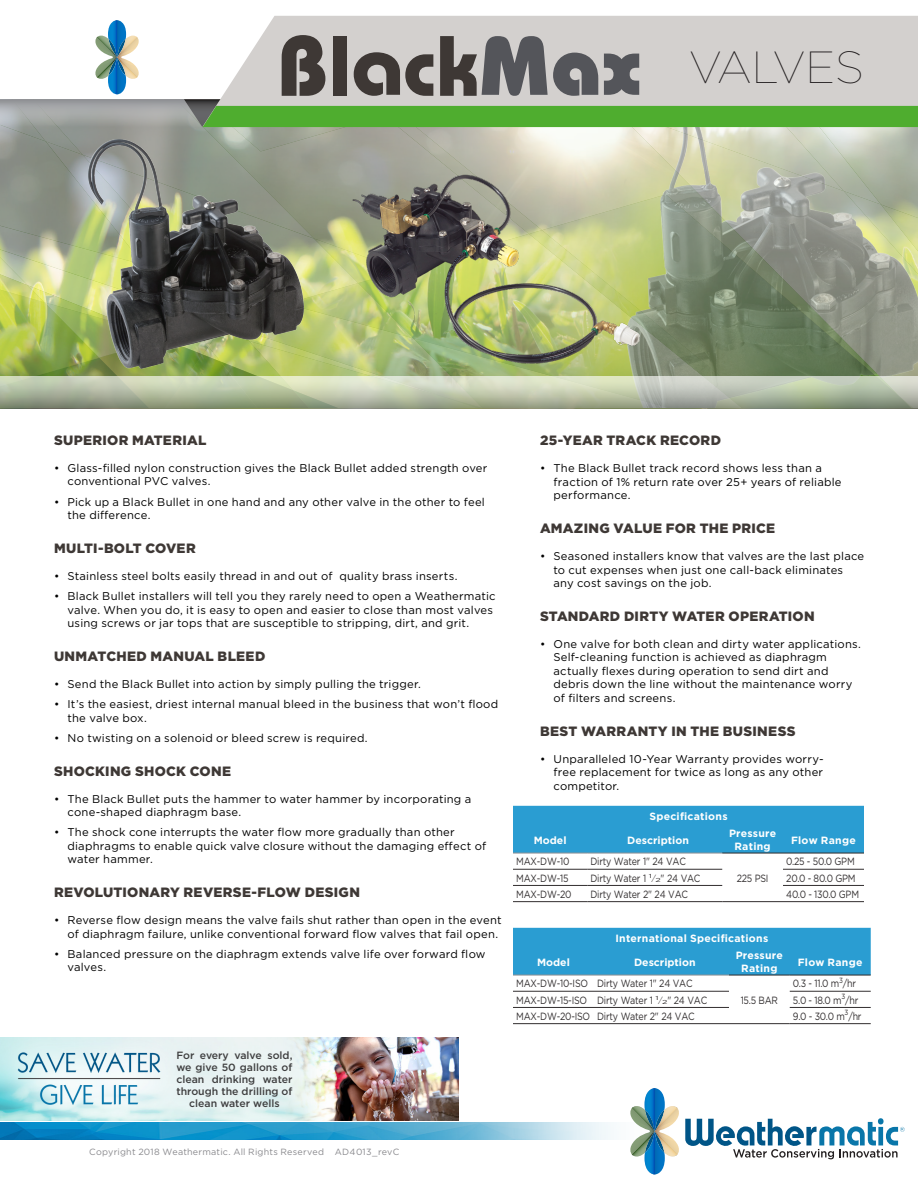
<style>
.page{position:relative;width:918px;height:1188px;background:#fff}
.page>*{position:absolute;margin:0;border:0;box-sizing:border-box;transform-origin:0 0}
.t1{font:100 45px "Gotham";letter-spacing:-.005em;color:#231f20}
.t2{font:900 13.5px "Gotham";letter-spacing:.02em;color:#3e3835}
.t3{font:11.25px/13.5px "Gotham";letter-spacing:.02em;color:#000}
.t4{font:10.5px "Gotham";letter-spacing:-.025em;color:#231f20;scale:.85 1}
.t5{font:700 10.5px/12.6px "Gotham";letter-spacing:.02em;color:#fff;text-align:center}
.t6{font:500 10.5px/12px "Gotham";color:#3e3e3f;text-align:center}
.t7{font:700 10.5px "Gotham";color:#fff}
.t8{font:9px "Gotham";letter-spacing:.025em;color:#8a8a8e}
.s1{font-size:5.7px}
</style>
<div class="page">
<img style="left:0;top:309px;width:99px;height:68px">
<img style="left:99px;top:369px;width:66px;height:8px">
<img style="left:45px;top:329px;width:44px;height:29px">
<img style="left:28px;top:309px;width:61px;height:20px">
<img style="left:165px;top:369px;width:65px;height:8px">
<img style="left:230px;top:338px;width:84px;height:39px">
<img style="left:0;top:265px;width:89px;height:44px">
<img style="left:314px;top:127px;width:71px;height:28px">
<img style="left:398px;top:127px;width:501px;height:250px">
<img style="left:385px;top:127px;width:157px;height:27px">
<img style="left:844px;top:224px;width:74px;height:70px">
<img style="left:881px;top:224px;width:37px;height:50px">
<img style="left:304px;top:304px;width:37px;height:34px">
<img style="left:144px;top:127px;width:170px;height:28px">
<img style="left:83px;top:155px;width:258px;height:149px">
<img style="left:46px;top:265px;width:43px;height:13px">
<img style="left:0;top:127px;width:144px;height:138px">
<img style="left:585px;top:127px;width:159px;height:64px">
<img style="left:744px;top:127px;width:39px;height:78px">
<img style="left:783px;top:127px;width:135px;height:97px">
<hr style="left:272px;top:16px;width:646px;height:4px;background:#d3d0ce">
<svg style="left:0;top:377px;width:918px;height:31px;background:#b5bea6"></svg>
<img style="left:0;top:1122px;width:611px;height:18px">
<svg style="left:630px;top:1088px;width:275px;height:86px"></svg>
<img style="left:89px;top:139px;width:215px;height:230px">
<img style="left:341px;top:154px;width:311px;height:218px">
<svg style="left:0;top:20px;width:918px;height:107px"></svg>
<img style="left:0;top:1037px;width:459px;height:84px">
<div style="left:513px;top:806px;width:351px;height:47px;background:#2a9dd2"></div>
<hr style="left:513px;top:869px;width:74px;height:1px;background:#231f20">
<hr style="left:587px;top:869px;width:135px;height:1px;background:#231f20">
<hr style="left:783px;top:869px;width:81px;height:1px;background:#231f20">
<hr style="left:513px;top:885px;width:74px;height:1px;background:#231f20">
<hr style="left:587px;top:885px;width:135px;height:1px;background:#231f20">
<hr style="left:783px;top:885px;width:81px;height:1px;background:#231f20">
<hr style="left:783px;top:901px;width:81px;height:1px;background:#231f20">
<hr style="left:513px;top:853px;width:74px;height:1px;background:#8a8a8e">
<hr style="left:587px;top:853px;width:135px;height:1px;background:#8a8a8e">
<hr style="left:513px;top:901px;width:74px;height:1px;background:#231f20">
<hr style="left:587px;top:901px;width:135px;height:1px;background:#231f20">
<hr style="left:783px;top:853px;width:81px;height:1px;background:#231f20">
<hr style="left:722px;top:853px;width:61px;height:1px;background:#231f20">
<hr style="left:722px;top:901px;width:61px;height:1px;background:#231f20">
<div style="left:513px;top:928px;width:358px;height:47px;background:#2a9dd2"></div>
<hr style="left:790px;top:975px;width:81px;height:1px;background:#231f20">
<hr style="left:513px;top:991px;width:81px;height:1px;background:#231f20">
<hr style="left:594px;top:991px;width:135px;height:1px;background:#231f20">
<hr style="left:790px;top:991px;width:81px;height:1px;background:#231f20">
<hr style="left:513px;top:1007px;width:81px;height:1px;background:#231f20">
<hr style="left:594px;top:1007px;width:135px;height:1px;background:#231f20">
<hr style="left:790px;top:1007px;width:81px;height:1px;background:#231f20">
<hr style="left:790px;top:1023px;width:81px;height:1px;background:#231f20">
<hr style="left:513px;top:975px;width:81px;height:1px;background:#8a8a8e">
<hr style="left:594px;top:975px;width:135px;height:1px;background:#8a8a8e">
<hr style="left:513px;top:1023px;width:81px;height:1px;background:#231f20">
<hr style="left:594px;top:1023px;width:135px;height:1px;background:#231f20">
<hr style="left:729px;top:975px;width:61px;height:1px;background:#231f20">
<hr style="left:729px;top:1023px;width:61px;height:1px;background:#231f20">
<p class="t1" style="left:689px;top:39px;width:176px">VALVES</p>
<p class="t2" style="left:54px;top:431px;width:154px">SUPERIOR MATERIAL</p>
<p class="t3" style="left:68px;top:461px;width:421px;text-indent:-14px">• Glass-filled nylon construction gives the Black Bullet added strength over conventional PVC valves.</p>
<p class="t3" style="left:68px;top:495px;width:419px;text-indent:-14px">• Pick up a Black Bullet in one hand and any other valve in the other to feel the difference.</p>
<p class="t2" style="left:54px;top:539px;width:143px">MULTI-BOLT COVER</p>
<p class="t3" style="left:54px;top:569px;width:405px">• Stainless steel bolts easily thread in and out of quality brass inserts.</p>
<p class="t3" style="left:68px;top:589px;width:430px;text-indent:-14px">• Black Bullet installers will tell you they rarely need to open a Weathermatic valve. When you do, it is easy to open and easier to close than most valves using screws or jar tops that are susceptible to stripping, dirt, and grit.</p>
<p class="t2" style="left:54px;top:647px;width:213px">UNMATCHED MANUAL BLEED</p>
<p class="t3" style="left:54px;top:677px;width:368px">• Send the Black Bullet into action by simply pulling the trigger.</p>
<p class="t3" style="left:68px;top:697px;width:432px;text-indent:-14px">• It’s the easiest, driest internal manual bleed in the business that won’t flood the valve box.</p>
<p class="t3" style="left:54px;top:731px;width:315px">• No twisting on a solenoid or bleed screw is required.</p>
<p class="t2" style="left:54px;top:762px;width:179px">SHOCKING SHOCK CONE</p>
<p class="t3" style="left:68px;top:792px;width:405px;text-indent:-14px">• The Black Bullet puts the hammer to water hammer by incorporating a cone-shaped diaphragm base.</p>
<p class="t3" style="left:68px;top:825px;width:420px;text-indent:-14px">• The shock cone interrupts the water flow more gradually than other diaphragms to enable quick valve closure without the damaging effect of water hammer.</p>
<p class="t2" style="left:54px;top:883px;width:307px">REVOLUTIONARY REVERSE-FLOW DESIGN</p>
<p class="t3" style="left:68px;top:913px;width:436px;text-indent:-14px">• Reverse flow design means the valve fails shut rather than open in the event of diaphragm failure, unlike conventional forward flow valves that fail open.</p>
<p class="t3" style="left:68px;top:947px;width:420px;text-indent:-14px">• Balanced pressure on the diaphragm extends valve life over forward flow valves.</p>
<p class="t6" style="left:176px;top:1050px;width:118px">For every valve sold, we give 50 gallons of clean drinking water through the drilling of clean water wells</p>
<p class="t2" style="left:540px;top:431px;width:183px">25-YEAR TRACK RECORD</p>
<p class="t3" style="left:554px;top:461px;width:290px;text-indent:-14px">• The Black Bullet track record shows less than a fraction of 1% return rate over 25+ years of reliable performance.</p>
<p class="t2" style="left:540px;top:519px;width:237px">AMAZING VALUE FOR THE PRICE</p>
<p class="t3" style="left:554px;top:549px;width:312px;text-indent:-14px">• Seasoned installers know that valves are the last place to cut expenses when just one call-back eliminates any cost savings on the job.</p>
<p class="t2" style="left:540px;top:607px;width:276px">STANDARD DIRTY WATER OPERATION</p>
<p class="t3" style="left:554px;top:637px;width:309px;text-indent:-14px">• One valve for both clean and dirty water applications.<br>Self-cleaning function is achieved as diaphragm actually flexes during operation to send dirt and debris down the line without the maintenance worry of filters and screens.</p>
<p class="t2" style="left:540px;top:722px;width:257px">BEST WARRANTY IN THE BUSINESS</p>
<p class="t3" style="left:554px;top:752px;width:272px;text-align:justify;text-indent:-14px">• Unparalleled 10-Year Warranty provides worry&shy;free replacement for twice as long as any other competitor.</p>
<p class="t5" style="left:649px;top:810px;width:80px">Specifications</p>
<p class="t5" style="left:534px;top:834px;width:34px">Model</p>
<p class="t7" style="left:627px;top:833px;width:63px">Description</p>
<p class="t5" style="left:729px;top:827px;width:49px">Pressure<br>Rating</p>
<p class="t5" style="left:791px;top:834px;width:66px">Flow Range</p>
<p class="t4" style="left:516px;top:855px;width:64px">MAX-DW-10</p>
<p class="t4" style="left:590px;top:855px;width:114px">Dirty Water 1" 24 VAC</p>
<p class="t4" style="left:737px;top:871px;width:39px">225 PSI</p>
<p class="t4" style="left:786px;top:855px;width:82px">0.25 - 50.0 GPM</p>
<p class="t4" style="left:516px;top:871px;width:63px">MAX-DW-15</p>
<p class="t4" style="left:590px;top:871px;width:131px">Dirty Water 1 <sup>1</sup>⁄<span class="s1">2</span>" 24 VAC</p>
<p class="t4" style="left:786px;top:871px;width:83px">20.0 - 80.0 GPM</p>
<p class="t4" style="left:516px;top:887px;width:67px">MAX-DW-20</p>
<p class="t4" style="left:590px;top:887px;width:116px">Dirty Water 2" 24 VAC</p>
<p class="t4" style="left:786px;top:887px;width:87px">40.0 - 130.0 GPM</p>
<p class="t5" style="left:615px;top:932px;width:154px">International Specifications</p>
<p class="t5" style="left:537px;top:956px;width:34px">Model</p>
<p class="t7" style="left:634px;top:955px;width:63px">Description</p>
<p class="t5" style="left:736px;top:949px;width:49px">Pressure<br>Rating</p>
<p class="t5" style="left:798px;top:956px;width:66px">Flow Range</p>
<p class="t4" style="left:516px;top:977px;width:209px">MAX-DW-10-ISO Dirty Water 1" 24 VAC</p>
<p class="t4" style="left:741px;top:993px;width:45px">15.5 BAR</p>
<p class="t4" style="left:793px;top:977px;width:76px">0.3 - 11.0 m<sup>3</sup>/hr</p>
<p class="t4" style="left:516px;top:993px;width:226px">MAX-DW-15-ISO Dirty Water 1 <sup>1</sup>⁄<span class="s1">2</span>" 24 VAC</p>
<p class="t4" style="left:793px;top:993px;width:79px">5.0 - 18.0 m<sup>3</sup>/hr</p>
<p class="t4" style="left:516px;top:1009px;width:212px">MAX-DW-20-ISO Dirty Water 2" 24 VAC</p>
<p class="t4" style="left:793px;top:1009px;width:82px">9.0 - 30.0 m<sup>3</sup>/hr</p>
<p class="t8" style="left:89px;top:1146px;width:312px">Copyright 2018 Weathermatic. All Rights Reserved AD4013_revC</p>
</div>
